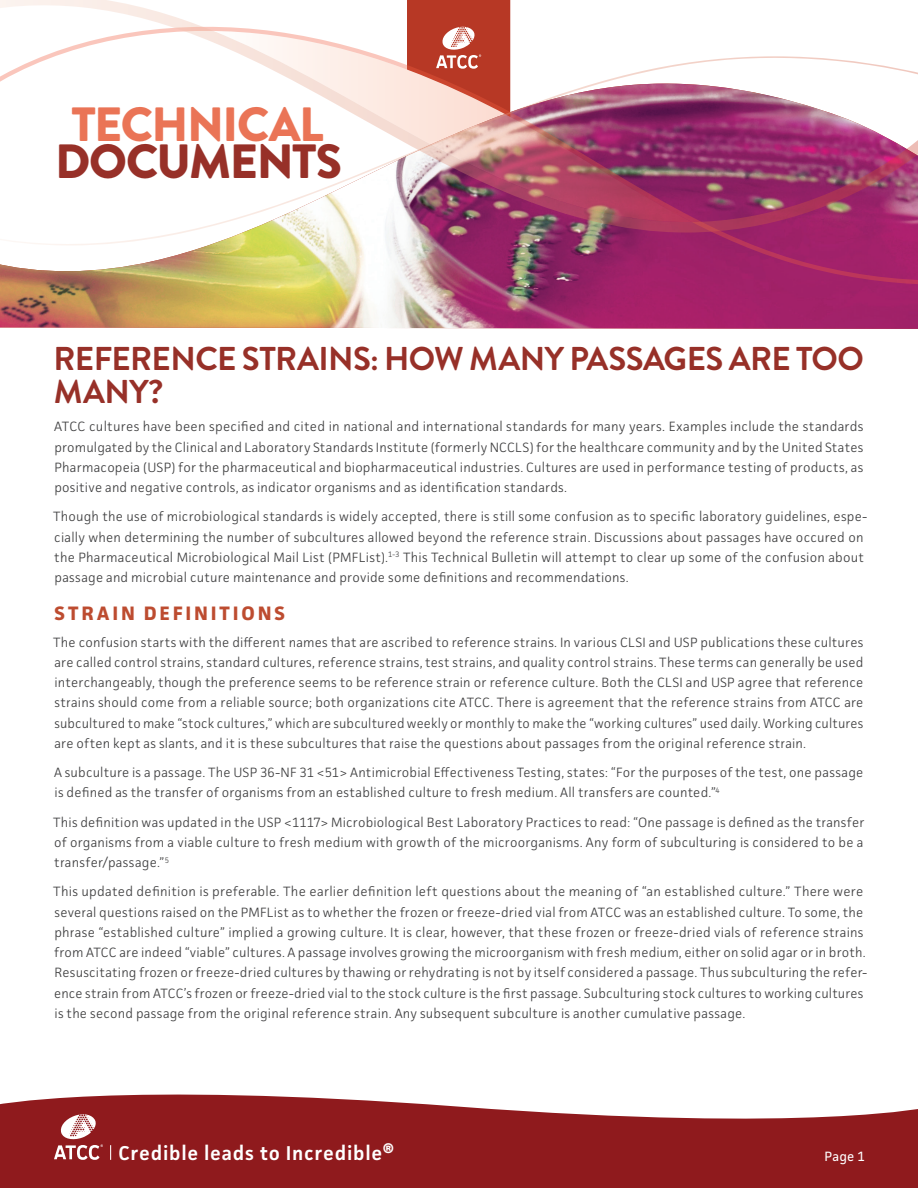
<style>
.page{position:relative;width:918px;height:1188px;background:#fff}
.page>*{position:absolute;margin:0;border:0;box-sizing:border-box;transform-origin:0 0}
.t1{font:900 48px "Brandon Grotesque";letter-spacing:-.03em;color:#ea7456}
.t2{font:900 48px "Brandon Grotesque";letter-spacing:-.025em;color:#973028}
.t3{font:700 33px/33px "Brandon Grotesque";letter-spacing:-.015em;color:#973028}
.t4{font:600 20.1px "Facit";letter-spacing:.035em;color:#fff}
.t5{font:700 19.5px "Facit";letter-spacing:.145em;color:#bd4c30}
.t6{font:300 13.5px/20.2px "Facit";letter-spacing:.015em;color:#3e3e3f;text-align:justify}
.t7{font:13.5px "Facit";color:#fff}
</style>
<div class="page">
<img style="left:0;top:287px;width:918px;height:42px">
<img style="left:0;top:246px;width:918px;height:41px">
<svg style="left:0;top:0;width:511px;height:56px"></svg>
<img style="left:0;top:56px;width:918px;height:190px">
<svg style="left:0;top:1094px;width:918px;height:94px;background:#9e393c"></svg>
<svg style="left:54px;top:1112px;width:49px;height:48px"></svg>
<svg style="left:110px;top:1145px;width:1px;height:15px"></svg>
<svg style="left:407px;top:0;width:103px;height:117px;background:#ca6858"></svg>
<h1 class="t1" style="left:71px;top:90px;width:254px">TECHNICAL</h1>
<h1 class="t2" style="left:55px;top:128px;width:289px">DOCUMENTS</h1>
<h1 class="t3" style="left:54px;top:343px;width:812px">REFERENCE STRAINS: HOW MANY PASSAGES ARE TOO<br>MANY?</h1>
<p class="t6" style="left:54px;top:416px;width:811px">ATCC cultures have been specified and cited in national and international standards for many years. Examples include the standards promulgated by the Clinical and Laboratory Standards Institute (formerly NCCLS) for the healthcare community and by the United States Pharmacopeia (USP) for the pharmaceutical and biopharmaceutical industries. Cultures are used in performance testing of products, as positive and negative controls, as indicator organisms and as identification standards.</p>
<p class="t6" style="left:53px;top:506px;width:815px;text-align:left">Though the use of microbiological standards is widely accepted, there is still some confusion as to specific laboratory guidelines, espe&shy;cially when determining the number of subcultures allowed beyond the reference strain. Discussions about passages have occured on the Pharmaceutical Microbiological Mail List (PMFList).<sup>1-3</sup> This Technical Bulletin will attempt to clear up some of the confusion about passage and microbial cuture maintenance and provide some definitions and recommendations.</p>
<h2 class="t5" style="left:55px;top:601px;width:232px">STRAIN DEFINITIONS</h2>
<p class="t6" style="left:53px;top:632px;width:812px">The confusion starts with the different names that are ascribed to reference strains. In various CLSI and USP publications these cultures are called control strains, standard cultures, reference strains, test strains, and quality control strains. These terms can generally be used interchangeably, though the preference seems to be reference strain or reference culture. Both the CLSI and USP agree that reference strains should come from a reliable source; both organizations cite ATCC. There is agreement that the reference strains from ATCC are subcultured to make “stock cultures,” which are subcultured weekly or monthly to make the “working cultures” used daily. Working cultures are often kept as slants, and it is these subcultures that raise the questions about passages from the original reference strain.</p>
<p class="t6" style="left:54px;top:762px;width:811px">A subculture is a passage. The USP 36-NF 31 &lt;51&gt; Antimicrobial Effectiveness Testing, states: “For the purposes of the test, one passage is defined as the transfer of organisms from an established culture to fresh medium. All transfers are counted.”<sup>4</sup></p>
<p class="t6" style="left:53px;top:812px;width:813px">This definition was updated in the USP &lt;1117&gt; Microbiological Best Laboratory Practices to read: “One passage is defined as the transfer of organisms from a viable culture to fresh medium with growth of the microorganisms. Any form of subculturing is considered to be a transfer/passage.”<sup>5</sup></p>
<p class="t6" style="left:53px;top:881px;width:815px;text-align:left">This updated definition is preferable. The earlier definition left questions about the meaning of “an established culture.” There were several questions raised on the PMFList as to whether the frozen or freeze-dried vial from ATCC was an established culture. To some, the phrase “established culture” implied a growing culture. It is clear, however, that these frozen or freeze-dried vials of reference strains from ATCC are indeed “viable” cultures. A passage involves growing the microorganism with fresh medium, either on solid agar or in broth.<br>Resuscitating frozen or freeze-dried cultures by thawing or rehydrating is not by itself considered a passage. Thus subculturing the refer&shy;ence strain from ATCC’s frozen or freeze-dried vial to the stock culture is the first passage. Subculturing stock cultures to working cultures is the second passage from the original reference strain. Any subsequent subculture is another cumulative passage.</p>
<h3 class="t4" style="left:118px;top:1141px;width:277px">Credible leads to Incredible®</h3>
<p class="t7" style="left:824px;top:1148px;width:42px">Page 1</p>
</div>
